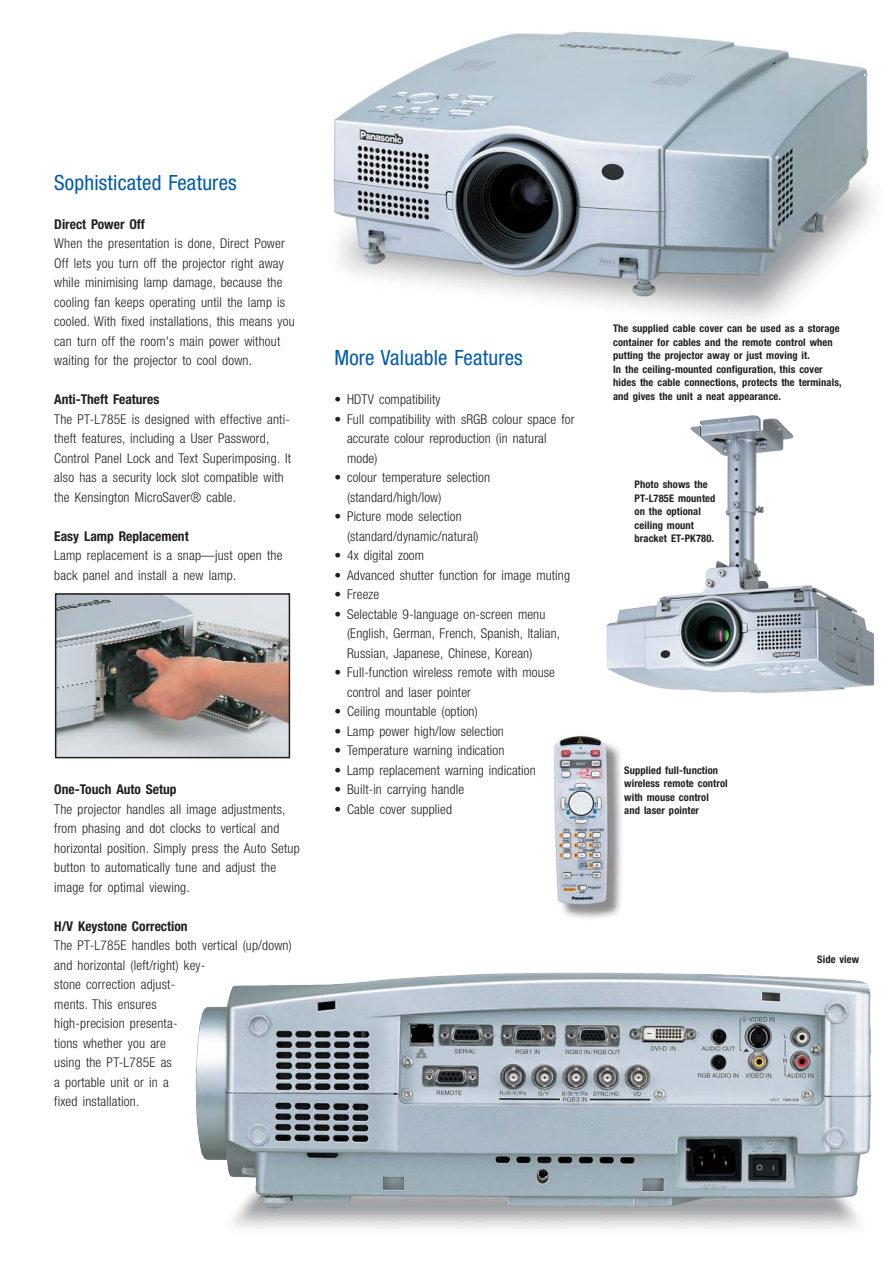
<style>
.page{position:relative;width:893px;height:1263px;background:#fff}
.page>*{position:absolute;margin:0;border:0;box-sizing:border-box;transform-origin:0 0}
.t1{font:condensed 21px "Helvetica Neue";letter-spacing:.01em;color:#005aaa}
.t2{font:300 condensed 13.5px/19.5px "Helvetica Neue";letter-spacing:.015em;color:#231f20}
.t3{font:700 condensed 13.5px "Helvetica Neue";color:#231f20}
.t4{font:700 condensed 10.5px/13.5px "Helvetica Neue";letter-spacing:.01em;color:#231f20}
</style>
<div class="page">
<img style="left:606px;top:415px;width:268px;height:278px">
<img style="left:195px;top:981px;width:676px;height:247px">
<img style="left:333px;top:31px;width:540px;height:289px">
<img style="left:58px;top:596px;width:229px;height:159px">
<div style="left:55px;top:593px;width:235px;height:165px;border:2px solid #231f20"></div>
<div style="left:633px;top:479px;width:85px;height:81px;background:#fff"></div>
<img style="left:554px;top:735px;width:68px;height:184px">
<h1 class="t1" style="left:54px;top:175px;width:184px">Sophisticated Features</h1>
<p class="t3" style="left:54px;top:219px;width:92px">Direct Power Off</p>
<p class="t2" style="left:54px;top:235px;width:242px">When the presentation is done, Direct Power Off lets you turn off the projector right away while minimising lamp damage, because the cooling fan keeps operating until the lamp is cooled. With fixed installations, this means you can turn off the room's main power without waiting for the projector to cool down.</p>
<p class="t3" style="left:54px;top:394px;width:107px">Anti-Theft Features</p>
<p class="t2" style="left:54px;top:410px;width:238px">The PT-L785E is designed with effective anti&shy;theft features, including a User Password, Control Panel Lock and Text Superimposing. It also has a security lock slot compatible with the Kensington MicroSaver® cable.</p>
<p class="t3" style="left:54px;top:531px;width:136px">Easy Lamp Replacement</p>
<p class="t2" style="left:54px;top:547px;width:230px">Lamp replacement is a snap—just open the back panel and install a new lamp.</p>
<p class="t3" style="left:54px;top:784px;width:124px">One-Touch Auto Setup</p>
<p class="t2" style="left:54px;top:800px;width:247px">The projector handles all image adjustments, from phasing and dot clocks to vertical and horizontal position. Simply press the Auto Setup button to automatically tune and adjust the image for optimal viewing.</p>
<p class="t3" style="left:54px;top:921px;width:135px">H/V Keystone Correction</p>
<p class="t2" style="left:54px;top:937px;width:239px">The PT-L785E handles both vertical (up/down) and horizontal (left/right) key-<br>stone correction adjust-<br>ments. This ensures<br>high-precision presenta-<br>tions whether you are<br>using the PT-L785E as<br>a portable unit or in a<br>fixed installation.</p>
<h1 class="t1" style="left:334px;top:350px;width:190px">More Valuable Features</h1>
<p class="t2" style="left:334px;top:391px;width:108px">• HDTV compatibility</p>
<p class="t2" style="left:347px;top:410px;width:229px;text-indent:-13px">• Full compatibility with sRGB colour space for accurate colour reproduction (in natural mode)</p>
<p class="t2" style="left:347px;top:469px;width:144px;text-indent:-13px">• colour temperature selection (standard/high/low)</p>
<p class="t2" style="left:347px;top:508px;width:133px;text-indent:-13px">• Picture mode selection (standard/dynamic/natural)</p>
<p class="t2" style="left:334px;top:547px;width:91px">• 4x digital zoom</p>
<p class="t2" style="left:334px;top:566px;width:237px">• Advanced shutter function for image muting</p>
<p class="t2" style="left:334px;top:586px;width:46px">• Freeze</p>
<p class="t2" style="left:347px;top:605px;width:214px;text-indent:-13px">• Selectable 9-language on-screen menu (English, German, French, Spanish, Italian,<br>Russian, Japanese, Chinese, Korean)</p>
<p class="t2" style="left:347px;top:664px;width:209px;text-indent:-13px">• Full-function wireless remote with mouse control and laser pointer</p>
<p class="t2" style="left:334px;top:703px;width:145px">• Ceiling mountable (option)</p>
<p class="t2" style="left:334px;top:722px;width:171px">• Lamp power high/low selection</p>
<p class="t2" style="left:334px;top:742px;width:171px">• Temperature warning indication</p>
<p class="t2" style="left:334px;top:761px;width:203px">• Lamp replacement warning indication</p>
<p class="t2" style="left:334px;top:781px;width:131px">• Built-in carrying handle</p>
<p class="t2" style="left:334px;top:800px;width:119px">• Cable cover supplied</p>
<p class="t4" style="left:613px;top:323px;width:230px">The supplied cable cover can be used as a storage container for cables and the remote control when putting the projector away or just moving it.<br>In the ceiling-mounted configuration, this cover hides the cable connections, protects the terminals, and gives the unit a neat appearance.</p>
<p class="t4" style="left:634px;top:479px;width:82px">Photo shows the<br>PT-L785E mounted on the optional ceiling mount bracket ET-PK780.</p>
<p class="t4" style="left:624px;top:764px;width:105px">Supplied full-function wireless remote control with mouse control<br>and laser pointer</p>
<p class="t4" style="left:817px;top:954px;width:44px">Side view</p>
</div>
